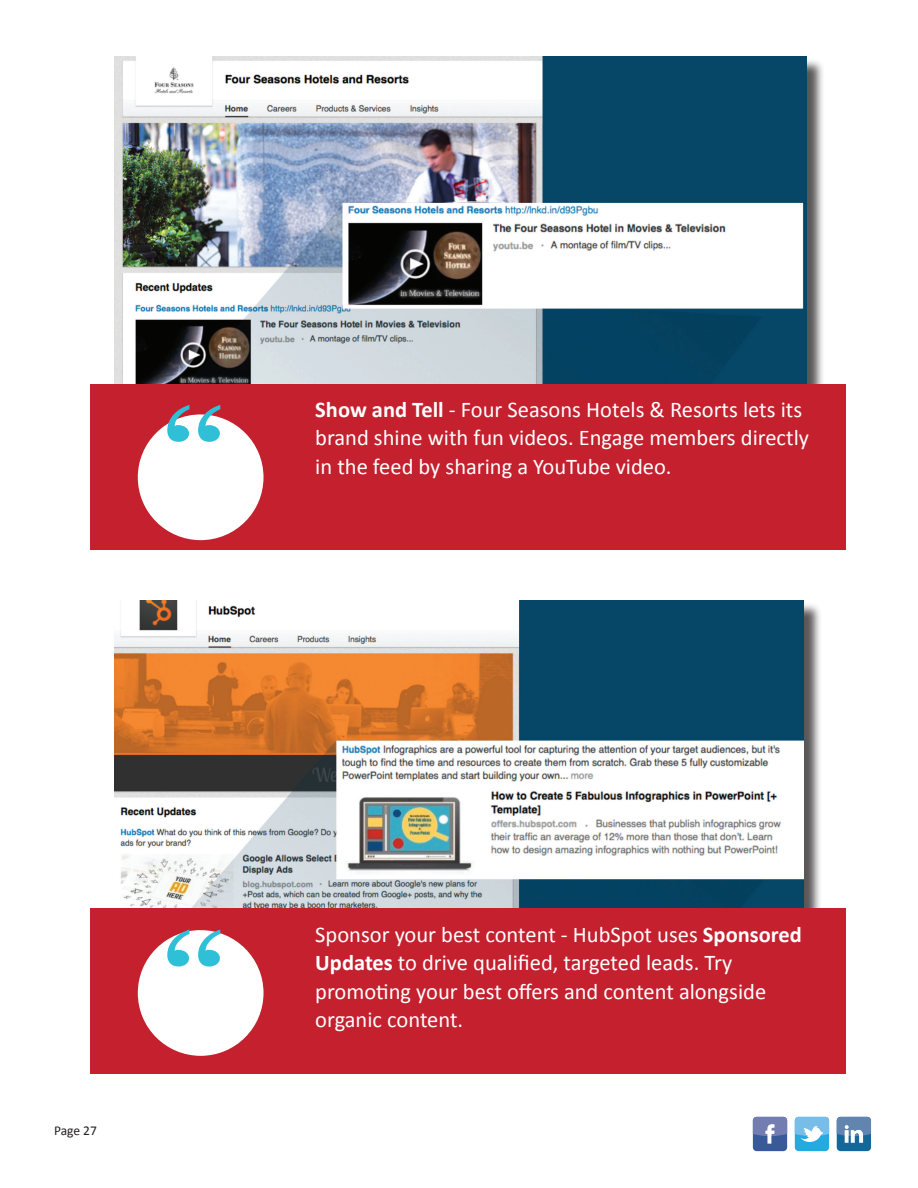
<style>
.page{position:relative;width:918px;height:1188px;background:#fff}
.page>*{position:absolute;margin:0;border:0;box-sizing:border-box;transform-origin:0 0}
.t1{font:137.7px "Copperplate Classic Plain";color:#2fc0d8}
.t2{font:22.5px/28.5px "Calibri";color:#fff}
.t3{font:13.5px "Calibri";letter-spacing:-.005em;color:#231f20}
.s1{font-weight:700}
</style>
<div class="page">
<div style="left:117px;top:58px;width:708px;height:354px;background:#231f20;opacity:.75"></div>
<img style="left:115px;top:56px;width:691px;height:328px">
<div style="left:117px;top:602px;width:705px;height:336px;background:#231f20;opacity:.75"></div>
<img style="left:115px;top:600px;width:688px;height:309px">
<div style="left:90px;top:384px;width:756px;height:165px;background:#c4202e"></div>
<div style="left:138px;top:414px;width:126px;height:126px;background:#fff;border-radius:50%"></div>
<div style="left:90px;top:909px;width:756px;height:165px;background:#c4202e"></div>
<div style="left:138px;top:930px;width:126px;height:126px;background:#fff;border-radius:50%"></div>
<div style="left:795px;top:1117px;width:34px;height:34px;background:#24aae1;border-radius:4px"></div>
<svg style="left:795px;top:1117px;width:34px;height:25px"></svg>
<div style="left:753px;top:1117px;width:34px;height:34px;background:#395a99;border-radius:4px"></div>
<svg style="left:753px;top:1117px;width:34px;height:27px"></svg>
<div style="left:837px;top:1117px;width:34px;height:34px;background:#12679b;border-radius:4px"></div>
<svg style="left:837px;top:1117px;width:34px;height:26px"></svg>
<h1 class="t1" style="left:163px;top:375px;width:63px">“</h1>
<p class="t2" style="left:315px;top:394px;width:495px"><span class="s1">Show and Tell</span> - Four Seasons Hotels &amp; Resorts lets its brand shine with fun videos. Engage members directly in the feed by sharing a YouTube video.</p>
<p class="t3" style="left:54px;top:1122px;width:44px">Page 27</p>
<h1 class="t1" style="left:163px;top:900px;width:63px">“</h1>
<p class="t2" style="left:315px;top:919px;width:488px">Sponsor your best content - HubSpot uses <span class="s1">Sponsored Updates</span> to drive qualified, targeted leads. Try promoting your best offers and content alongside organic content.</p>
</div>
